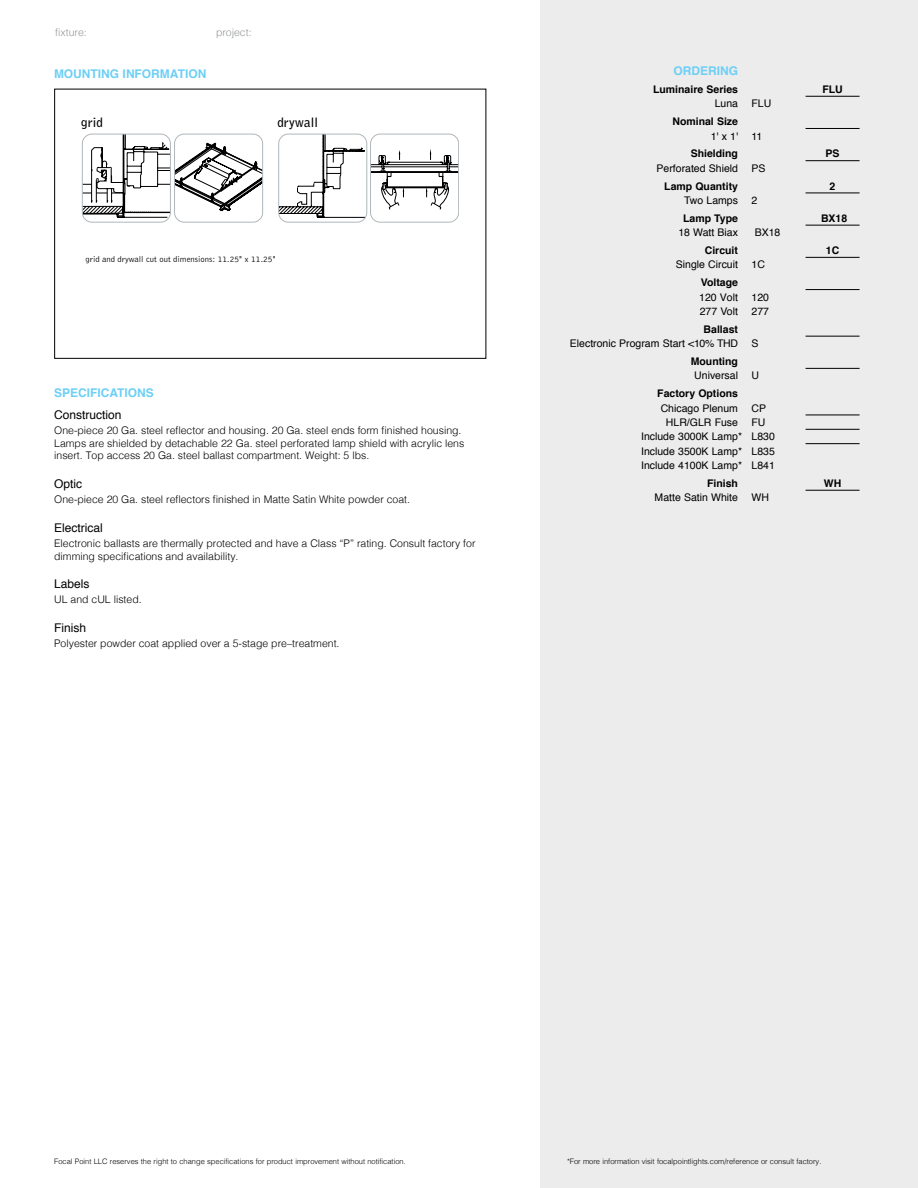
<style>
.page{position:relative;width:918px;height:1188px;background:#fff}
.page>*{position:absolute;margin:0;border:0;box-sizing:border-box;transform-origin:0 0}
.t1{font:700 12.9px "Bell Gothic";color:#000}
.t2{font:700 12px "Helvetica";color:#6dcff6}
.t3{font:12px "Helvetica";color:#000}
.t4{font:300 10.5px/12.6px "Helvetica";color:#000}
.t5{font:10.5px/14.4px "Helvetica";color:#000}
.t6{font:700 10.5px "Helvetica";color:#000}
.t7{font:300 10.5px "Helvetica";color:#939598}
.t8{font:300 8.55px "Bell Gothic";color:#000}
.t9{font:300 7.5px "Helvetica";color:#000}
</style>
<div class="page">
<div style="left:540px;top:0;width:378px;height:1188px;background:#ececed"></div>
<div style="left:54px;top:89px;width:432px;height:270px;border:1px solid #000"></div>
<hr style="left:806px;top:96px;width:54px;height:1px;background:#000">
<hr style="left:806px;top:257px;width:54px;height:1px;background:#000">
<hr style="left:806px;top:289px;width:54px;height:1px;background:#000">
<hr style="left:806px;top:336px;width:54px;height:1px;background:#000">
<hr style="left:806px;top:368px;width:54px;height:1px;background:#000">
<hr style="left:806px;top:490px;width:54px;height:1px;background:#000">
<hr style="left:806px;top:128px;width:54px;height:1px;background:#000">
<hr style="left:806px;top:160px;width:54px;height:1px;background:#000">
<hr style="left:806px;top:193px;width:54px;height:1px;background:#000">
<hr style="left:806px;top:225px;width:54px;height:1px;background:#000">
<hr style="left:806px;top:415px;width:54px;height:1px;background:#000">
<hr style="left:806px;top:429px;width:54px;height:1px;background:#000">
<hr style="left:806px;top:443px;width:54px;height:1px;background:#000">
<svg style="left:82px;top:133px;width:377px;height:90px"></svg>
<p class="t7" style="left:55px;top:23px;width:33px">fixture:</p>
<p class="t7" style="left:216px;top:23px;width:37px">project:</p>
<p class="t2" style="left:54px;top:64px;width:154px">MOUNTING INFORMATION</p>
<p class="t2" style="left:673px;top:61px;width:66px">ORDERING</p>
<p class="t6" style="left:653px;top:81px;width:86px">Luminaire Series</p>
<p class="t6" style="left:822px;top:81px;width:22px">FLU</p>
<p class="t5" style="left:715px;top:97px;width:25px">Luna</p>
<p class="t5" style="left:752px;top:97px;width:21px">FLU</p>
<p class="t6" style="left:672px;top:113px;width:67px">Nominal Size</p>
<p class="t5" style="left:711px;top:129px;width:29px">1' x 1'</p>
<p class="t5" style="left:752px;top:129px;width:12px">11</p>
<p class="t6" style="left:691px;top:145px;width:49px">Shielding</p>
<p class="t6" style="left:826px;top:145px;width:16px">PS</p>
<p class="t5" style="left:657px;top:161px;width:83px">Perforated Shield</p>
<p class="t5" style="left:752px;top:161px;width:16px">PS</p>
<p class="t6" style="left:664px;top:177px;width:75px">Lamp Quantity</p>
<p class="t6" style="left:830px;top:177px;width:7px">2</p>
<p class="t5" style="left:684px;top:193px;width:55px">Two Lamps</p>
<p class="t5" style="left:752px;top:193px;width:7px">2</p>
<p class="t6" style="left:683px;top:210px;width:56px">Lamp Type</p>
<p class="t6" style="left:821px;top:210px;width:28px">BX18</p>
<p class="t5" style="left:678px;top:226px;width:61px">18 Watt Biax</p>
<p class="t5" style="left:755px;top:226px;width:27px">BX18</p>
<p class="t6" style="left:705px;top:242px;width:35px">Circuit</p>
<p class="t6" style="left:826px;top:242px;width:15px">1C</p>
<p class="t5" style="left:676px;top:258px;width:64px">Single Circuit</p>
<p class="t5" style="left:752px;top:258px;width:15px">1C</p>
<p class="t6" style="left:701px;top:274px;width:39px">Voltage</p>
<p class="t5" style="left:699px;top:290px;width:40px">120 Volt</p>
<p class="t5" style="left:752px;top:290px;width:19px">120</p>
<p class="t5" style="left:700px;top:304px;width:40px">277 Volt</p>
<p class="t5" style="left:752px;top:304px;width:19px">277</p>
<p class="t6" style="left:704px;top:321px;width:36px">Ballast</p>
<p class="t5" style="left:570px;top:337px;width:170px">Electronic Program Start &lt;10% THD</p>
<p class="t5" style="left:752px;top:337px;width:9px">S</p>
<p class="t6" style="left:691px;top:353px;width:49px">Mounting</p>
<p class="t5" style="left:694px;top:369px;width:45px">Universal</p>
<p class="t5" style="left:752px;top:369px;width:9px">U</p>
<p class="t6" style="left:657px;top:385px;width:82px">Factory Options</p>
<p class="t5" style="left:661px;top:401px;width:79px">Chicago Plenum</p>
<p class="t5" style="left:752px;top:401px;width:16px">CP</p>
<p class="t5" style="left:666px;top:415px;width:74px">HLR/GLR Fuse</p>
<p class="t1" style="left:81px;top:114px;width:23px">grid</p>
<p class="t1" style="left:277px;top:114px;width:42px">drywall</p>
<p class="t8" style="left:85px;top:254px;width:192px">grid and drywall cut out dimensions: 11.25" x 11.25"</p>
<p class="t2" style="left:54px;top:383px;width:101px">SPECIFICATIONS</p>
<p class="t3" style="left:54px;top:406px;width:69px">Construction</p>
<p class="t4" style="left:54px;top:424px;width:412px">One-piece 20 Ga. steel reflector and housing. 20 Ga. steel ends form finished housing.<br>Lamps are shielded by detachable 22 Ga. steel perforated lamp shield with acrylic lens insert. Top access 20 Ga. steel ballast compartment. Weight: 5 lbs.</p>
<p class="t3" style="left:54px;top:475px;width:30px">Optic</p>
<p class="t4" style="left:54px;top:493px;width:357px">One-piece 20 Ga. steel reflectors finished in Matte Satin White powder coat.</p>
<p class="t3" style="left:54px;top:518px;width:50px">Electrical</p>
<p class="t4" style="left:54px;top:536px;width:423px">Electronic ballasts are thermally protected and have a Class “P” rating. Consult factory for dimming specifications and availability.</p>
<p class="t3" style="left:54px;top:575px;width:37px">Labels</p>
<p class="t4" style="left:54px;top:593px;width:89px">UL and cUL listed.</p>
<p class="t3" style="left:54px;top:619px;width:34px">Finish</p>
<p class="t4" style="left:54px;top:637px;width:287px">Polyester powder coat applied over a 5-stage pre–treatment.</p>
<p class="t5" style="left:641px;top:415px;width:135px;text-indent:110px">FU<br>Include 3000K Lamp* L830<br>Include 3500K Lamp* L835<br>Include 4100K Lamp* L841</p>
<p class="t6" style="left:707px;top:475px;width:32px">Finish</p>
<p class="t6" style="left:824px;top:475px;width:19px">WH</p>
<p class="t5" style="left:655px;top:491px;width:85px">Matte Satin White</p>
<p class="t5" style="left:752px;top:491px;width:19px">WH</p>
<p class="t9" style="left:54px;top:1155px;width:353px">Focal Point LLC reserves the right to change specifications for product improvement without notification.</p>
<p class="t9" style="left:567px;top:1155px;width:256px">*For more information visit focalpointlights.com/reference or consult factory.</p>
</div>
